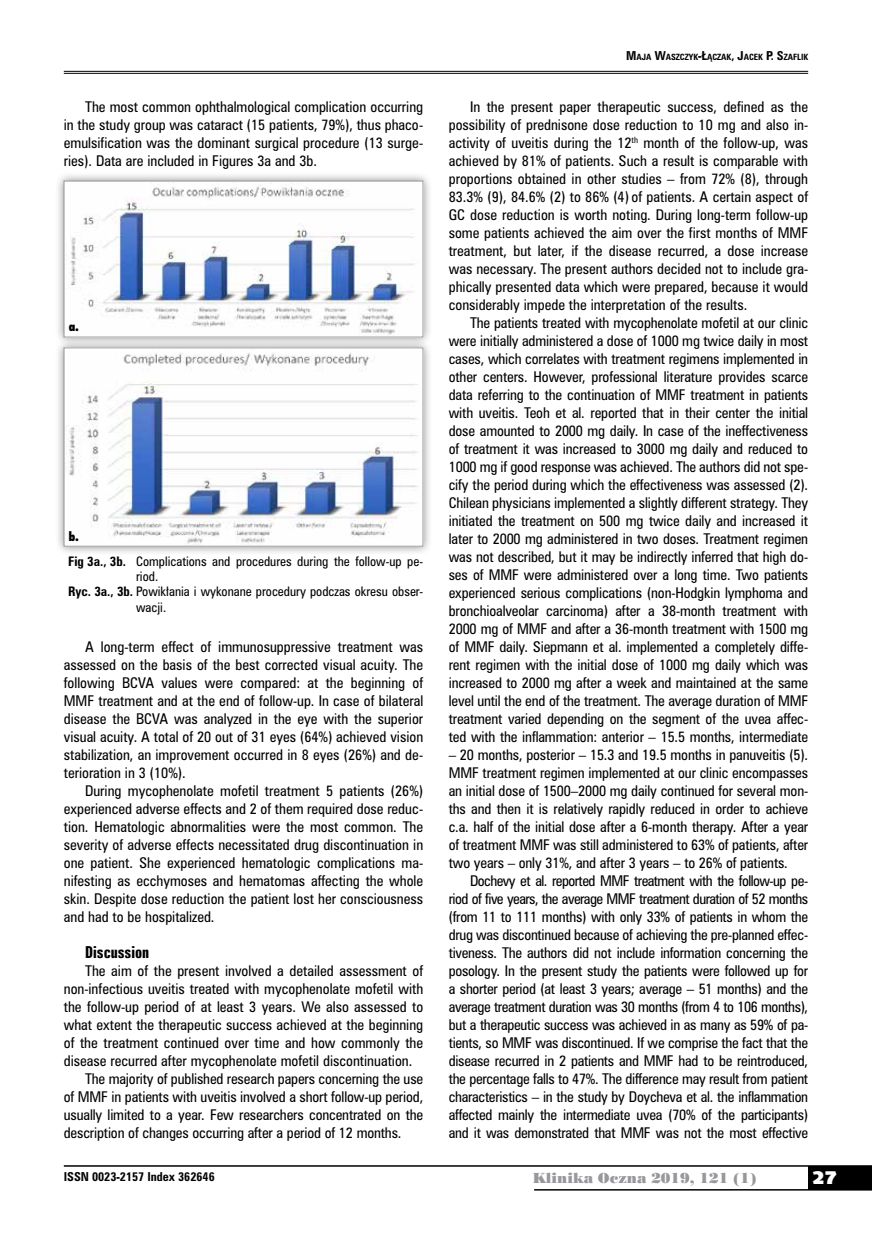
<style>
.page{position:relative;width:872px;height:1234px;background:#fff}
.page>*{position:absolute;margin:0;border:0;box-sizing:border-box;transform-origin:0 0}
.t1{font:18px "Humanst 531 U Blk PL";color:#fff}
.t2{font:15px "Zurich Bd X Cn PL";color:#000}
.t3{font:13.5px/18px "Zurich Cn PL";color:#000;text-align:justify}
.t4{font:13.5px "Poster Bodoni PL";color:#98989c}
.t5{font:12px "Zurich Cn PL";color:#000}
.t6{font:12px "Futura X Blk Cn PL";color:#000}
.t7{font:700 11.25px "Zurich Cn PL";color:#000}
.t8{font:700 7.8px "Zurich Cn PL";color:#000}
.s1{font-weight:700}
.s2{font-size:11.25px}
</style>
<div class="page">
<div style="left:808px;top:1165px;width:64px;height:24px;background:#000"></div>
<hr style="left:64px;top:1164px;width:808px;height:2px;background:#000">
<hr style="left:534px;top:1188px;width:338px;height:2px;background:#000">
<hr style="left:64px;top:71px;width:744px;height:1px;background:#000">
<hr style="left:64px;top:73px;width:744px;height:1px;background:#000">
<div style="left:55px;top:338px;width:377px;height:217px;background:#000;opacity:.45"></div>
<img style="left:66px;top:349px;width:355px;height:195px">
<div style="left:64px;top:347px;width:359px;height:199px;border:1px solid #98989c"></div>
<div style="left:55px;top:172px;width:377px;height:174px;background:#000;opacity:.45"></div>
<img style="left:66px;top:183px;width:355px;height:152px">
<div style="left:64px;top:181px;width:359px;height:156px;border:1px solid #98989c"></div>
<p class="t3" style="left:64px;top:97px;width:361px;text-indent:21px">The most common ophthalmological complication occurring in the study group was cataract (15 patients, 79%), thus phaco&shy;emulsification was the dominant surgical procedure (13 surge&shy;ries). Data are included in Figures 3a and 3b.</p>
<p class="t6" style="left:69px;top:319px;width:11px">a.</p>
<p class="t6" style="left:69px;top:528px;width:11px">b.</p>
<p class="t5" style="left:68px;top:553px;width:357px"><span class="s1">Fig 3a., 3b.</span> Complications and procedures during the follow-up pe-</p>
<p class="t5" style="left:136px;top:568px;width:24px">riod.</p>
<p class="t5" style="left:68px;top:583px;width:357px"><span class="s1">Ryc. 3a., 3b.</span> Powikłania i wykonane procedury podczas okresu obser-</p>
<p class="t5" style="left:136px;top:598px;width:32px">wacji.</p>
<p class="t3" style="left:64px;top:637px;width:361px;text-indent:21px">A long-term effect of immunosuppressive treatment was assessed on the basis of the best corrected visual acuity. The following BCVA values were compared: at the beginning of MMF treatment and at the end of follow-up. In case of bilateral disease the BCVA was analyzed in the eye with the superior visual acuity. A total of 20 out of 31 eyes (64%) achieved vision stabilization, an improvement occurred in 8 eyes (26%) and de&shy;terioration in 3 (10%).</p>
<p class="t3" style="left:64px;top:781px;width:361px;text-indent:21px">During mycophenolate mofetil treatment 5 patients (26%) experienced adverse effects and 2 of them required dose reduc&shy;tion. Hematologic abnormalities were the most common. The severity of adverse effects necessitated drug discontinuation in one patient. She experienced hematologic complications ma&shy;nifesting as ecchymoses and hematomas affecting the whole skin. Despite dose reduction the patient lost her consciousness and had to be hospitalized.</p>
<p class="t2" style="left:85px;top:942px;width:66px">Discussion</p>
<p class="t3" style="left:85px;top:961px;width:340px">The aim of the present involved a detailed assessment of</p>
<p class="t3" style="left:64px;top:979px;width:361px">non-infectious uveitis treated with mycophenolate mofetil with</p>
<p class="t3" style="left:64px;top:997px;width:361px">the follow-up period of at least 3 years. We also assessed to</p>
<p class="t3" style="left:64px;top:1015px;width:361px">what extent the therapeutic success achieved at the beginning</p>
<p class="t3" style="left:64px;top:1033px;width:361px">of the treatment continued over time and how commonly the</p>
<p class="t3" style="left:64px;top:1051px;width:350px">disease recurred after mycophenolate mofetil discontinuation.</p>
<p class="t3" style="left:85px;top:1069px;width:340px">The majority of published research papers concerning the use</p>
<p class="t3" style="left:64px;top:1087px;width:361px">of MMF in patients with uveitis involved a short follow-up period,</p>
<p class="t3" style="left:64px;top:1105px;width:361px">usually limited to a year. Few researchers concentrated on the</p>
<p class="t3" style="left:64px;top:1123px;width:339px">description of changes occurring after a period of 12 months.</p>
<p class="t8" style="left:626px;top:52px;width:183px"><span class="s2">M</span>AJA <span class="s2">W</span>ASZCZYK<span class="s2">-Ł</span>ĄCZAK<span class="s2">, J</span>ACEK <span class="s2">P. S</span>ZAFLIK</p>
<p class="t3" style="left:449px;top:97px;width:361px;text-indent:21px">In the present paper therapeutic success, defined as the possibility of prednisone dose reduction to 10 mg and also in&shy;activity of uveitis during the 12<sup>th</sup> month of the follow-up, was achieved by 81% of patients. Such a result is comparable with proportions obtained in other studies – from 72% (8), through 83.3% (9), 84.6% (2) to 86% (4) of patients. A certain aspect of GC dose reduction is worth noting. During long-term follow-up some patients achieved the aim over the first months of MMF treatment, but later, if the disease recurred, a dose increase was necessary. The present authors decided not to include gra&shy;phically presented data which were prepared, because it would considerably impede the interpretation of the results.</p>
<p class="t3" style="left:449px;top:313px;width:361px;text-indent:21px">The patients treated with mycophenolate mofetil at our clinic were initially administered a dose of 1000 mg twice daily in most cases, which correlates with treatment regimens implemented in other centers. However, professional literature provides scarce data referring to the continuation of MMF treatment in patients with uveitis. Teoh et al. reported that in their center the initial dose amounted to 2000 mg daily. In case of the ineffectiveness of treatment it was increased to 3000 mg daily and reduced to 1000 mg if good response was achieved. The authors did not spe&shy;cify the period during which the effectiveness was assessed (2).<br>Chilean physicians implemented a slightly different strategy. They initiated the treatment on 500 mg twice daily and increased it later to 2000 mg administered in two doses. Treatment regimen was not described, but it may be indirectly inferred that high do&shy;ses of MMF were administered over a long time. Two patients experienced serious complications (non-Hodgkin lymphoma and bronchioalveolar carcinoma) after a 38-month treatment with 2000 mg of MMF and after a 36-month treatment with 1500 mg of MMF daily. Siepmann et al. implemented a completely diffe&shy;rent regimen with the initial dose of 1000 mg daily which was increased to 2000 mg after a week and maintained at the same level until the end of the treatment. The average duration of MMF treatment varied depending on the segment of the uvea affec&shy;ted with the inflammation: anterior – 15.5 months, intermediate</p>
<p class="t3" style="left:449px;top:745px;width:361px">– 20 months, posterior – 15.3 and 19.5 months in panuveitis (5).<br>MMF treatment regimen implemented at our clinic encompasses an initial dose of 1500–2000 mg daily continued for several mon&shy;ths and then it is relatively rapidly reduced in order to achieve c.a. half of the initial dose after a 6-month therapy. After a year of treatment MMF was still administered to 63% of patients, after two years – only 31%, and after 3 years – to 26% of patients.</p>
<p class="t3" style="left:449px;top:871px;width:361px;text-indent:21px">Dochevy et al. reported MMF treatment with the follow-up pe&shy;riod of five years, the average MMF treatment duration of 52 months (from 11 to 111 months) with only 33% of patients in whom the drug was discontinued because of achieving the pre-planned effec&shy;tiveness. The authors did not include information concerning the posology. In the present study the patients were followed up for a shorter period (at least 3 years; average – 51 months) and the average treatment duration was 30 months (from 4 to 106 months), but a therapeutic success was achieved in as many as 59% of pa&shy;tients, so MMF was discontinued. If we comprise the fact that the disease recurred in 2 patients and MMF had to be reintroduced, the percentage falls to 47%. The difference may result from patient characteristics – in the study by Doycheva et al. the inflammation affected mainly the intermediate uvea (70% of the participants) and it was demonstrated that MMF was not the most effective</p>
<p class="t7" style="left:64px;top:1168px;width:152px">ISSN 0023-2157 Index 362646</p>
<p class="t4" style="left:532px;top:1168px;width:225px">Klinika Oczna 2019, 121 (1)</p>
<h1 class="t1" style="left:812px;top:1165px;width:26px">27</h1>
</div>
